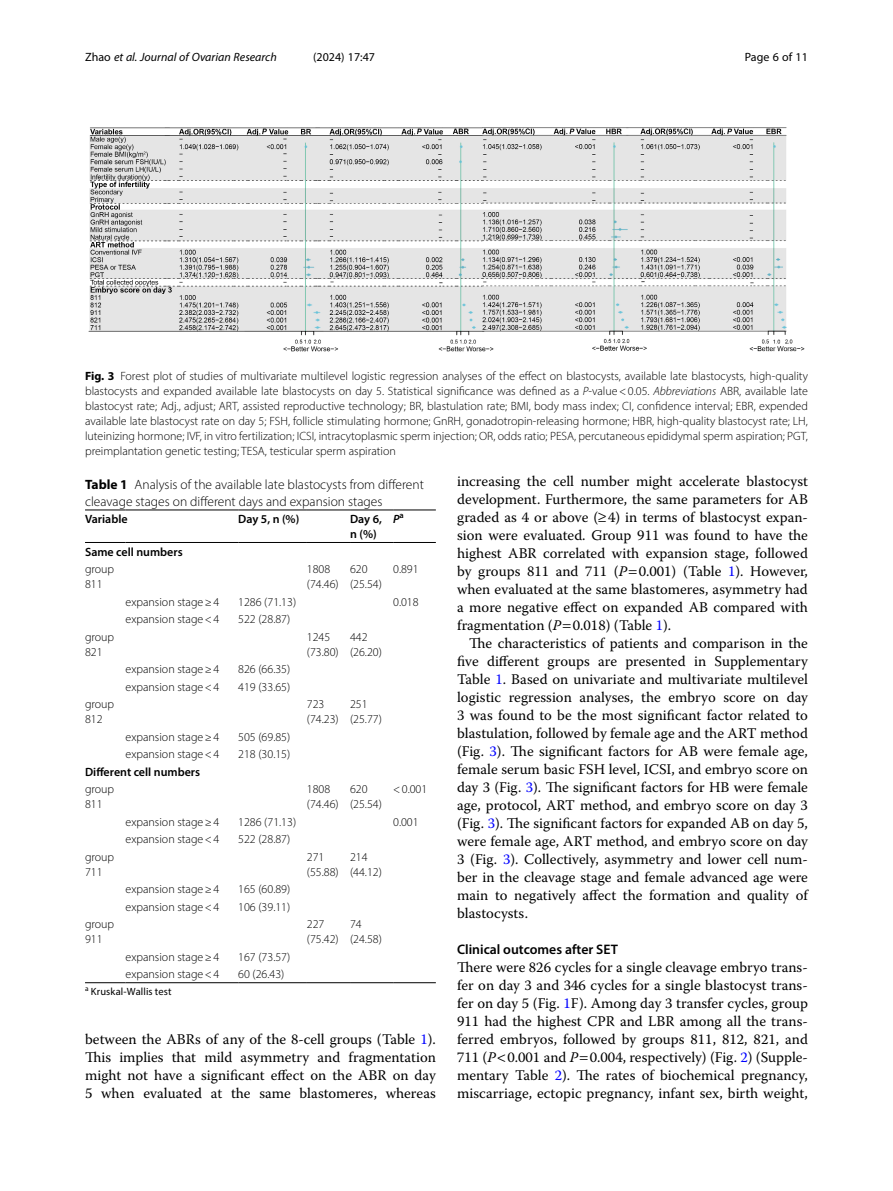
<style>
.page{position:relative;width:893px;height:1191px;background:#fff}
.page>*{position:absolute;margin:0;border:0;box-sizing:border-box;transform-origin:0 0}
.Body_Text_Indent{font:14.7px/18px "Warnock Pro";color:#000;text-align:justify}
.Body_Text{font:14.7px/18px "Warnock Pro";color:#000;text-align:justify}
.Head_2{font:600 13.8px "Myriad Pro";color:#000}
.Table_Caption{font:300 13.5px/16.5px "Myriad Pro";color:#000}
.Figure_Caption{font:300 12px/15px "Myriad Pro";color:#000;text-align:justify}
.Table_Body{font:300 12px/15px "Myriad Pro";color:#000}
.Table_Body-2{font:600 12px "Myriad Pro";color:#000}
.t1{font:italic 12px "Myriad Pro";color:#000}
.Table_Head{font:600 12px/15px "Myriad Pro";color:#000}
.t2{font:12px "Myriad Pro";color:#000}
.Table_Head-2{font:italic 600 12px "Myriad Pro";color:#000}
.Table_Footnote{font:10.5px "Myriad Pro";letter-spacing:.01em;color:#000}
.s1{font-style:normal}
.s2{font-weight:700}
.s3{font-style:italic}
.s4{color:#00f}
</style>
<div class="page">
<hr style="left:85px;top:542px;width:41px;height:1px;background:#000">
<hr style="left:126px;top:542px;width:112px;height:1px;background:#000">
<hr style="left:238px;top:510px;width:69px;height:1px;background:#000">
<hr style="left:307px;top:510px;width:43px;height:1px;background:#000">
<hr style="left:238px;top:542px;width:69px;height:1px;background:#000">
<hr style="left:307px;top:542px;width:43px;height:1px;background:#000">
<hr style="left:350px;top:510px;width:43px;height:1px;background:#000">
<hr style="left:350px;top:542px;width:43px;height:1px;background:#000">
<hr style="left:393px;top:510px;width:43px;height:1px;background:#000">
<hr style="left:393px;top:542px;width:43px;height:1px;background:#000">
<hr style="left:126px;top:982px;width:112px;height:1px;background:#000">
<hr style="left:238px;top:982px;width:69px;height:1px;background:#000">
<hr style="left:307px;top:982px;width:43px;height:1px;background:#000">
<hr style="left:350px;top:982px;width:43px;height:1px;background:#000">
<hr style="left:393px;top:982px;width:43px;height:1px;background:#000">
<hr style="left:85px;top:982px;width:41px;height:1px;background:#000">
<hr style="left:85px;top:510px;width:41px;height:1px;background:#000">
<hr style="left:126px;top:510px;width:112px;height:1px;background:#000">
<img style="left:88px;top:127px;width:717px;height:225px">
<p class="t1" style="left:85px;top:50px;width:193px"><span class="s1">Zhao</span> et al. Journal of Ovarian Research</p>
<p class="t2" style="left:313px;top:50px;width:63px">(2024) 17:47</p>
<p class="t2" style="left:745px;top:50px;width:65px">Page 6 of 11</p>
<p class="Figure_Caption" style="left:85px;top:369px;width:724px"><span class="s2">Fig. 3</span> Forest plot of studies of multivariate multilevel logistic regression analyses of the effect on blastocysts, available late blastocysts, high-quality blastocysts and expanded available late blastocysts on day 5. Statistical significance was defined as a <span class="s3">P</span>-value&lt;0.05. <span class="s3">Abbreviations</span> ABR, available late blastocyst rate; Adj., adjust; ART, assisted reproductive technology; BR, blastulation rate; BMI, body mass index; CI, confidence interval; EBR, expended available late blastocyst rate on day 5; FSH, follicle stimulating hormone; GnRH, gonadotropin-releasing hormone; HBR, high-quality blastocyst rate; LH, luteinizing hormone; IVF, in vitro fertilization; ICSI, intracytoplasmic sperm injection; OR, odds ratio; PESA, percutaneous epididymal sperm aspiration; PGT, preimplantation genetic testing; TESA, testicular sperm aspiration</p>
<p class="Table_Caption" style="left:85px;top:476px;width:340px"><span class="s2">Table 1</span> Analysis of the available late blastocysts from different cleavage stages on different days and expansion stages</p>
<p class="Table_Head" style="left:85px;top:511px;width:44px">Variable</p>
<p class="Table_Head" style="left:238px;top:511px;width:63px">Day 5, n (%)</p>
<p class="Table_Head" style="left:350px;top:511px;width:33px">Day 6, n (%)</p>
<p class="Table_Head-2" style="left:393px;top:511px;width:12px">P<sup>a</sup></p>
<p class="Table_Body-2" style="left:85px;top:544px;width:99px">Same cell numbers</p>
<p class="Table_Body" style="left:85px;top:561px;width:31px">group<br>811</p>
<p class="Table_Body" style="left:307px;top:561px;width:33px">1808 (74.46)</p>
<p class="Table_Body" style="left:350px;top:561px;width:33px">620 (25.54)</p>
<p class="Table_Body" style="left:393px;top:561px;width:27px">0.891</p>
<p class="Table_Body" style="left:126px;top:594px;width:95px">expansion stage≥4</p>
<p class="Table_Body" style="left:238px;top:594px;width:59px">1286 (71.13)</p>
<p class="Table_Body" style="left:393px;top:594px;width:27px">0.018</p>
<p class="Table_Body" style="left:126px;top:611px;width:95px">expansion stage&lt;4</p>
<p class="Table_Body" style="left:238px;top:611px;width:54px">522 (28.87)</p>
<p class="Table_Body" style="left:85px;top:629px;width:31px">group<br>821</p>
<p class="Table_Body" style="left:307px;top:629px;width:33px">1245 (73.80)</p>
<p class="Table_Body" style="left:350px;top:629px;width:33px">442 (26.20)</p>
<p class="Table_Body" style="left:126px;top:661px;width:95px">expansion stage≥4</p>
<p class="Table_Body" style="left:238px;top:661px;width:54px">826 (66.35)</p>
<p class="Table_Body" style="left:126px;top:679px;width:95px">expansion stage&lt;4</p>
<p class="Table_Body" style="left:238px;top:679px;width:54px">419 (33.65)</p>
<p class="Table_Body" style="left:85px;top:696px;width:31px">group<br>812</p>
<p class="Table_Body" style="left:307px;top:696px;width:33px">723 (74.23)</p>
<p class="Table_Body" style="left:350px;top:696px;width:33px">251 (25.77)</p>
<p class="Table_Body" style="left:126px;top:729px;width:95px">expansion stage≥4</p>
<p class="Table_Body" style="left:238px;top:729px;width:54px">505 (69.85)</p>
<p class="Table_Body" style="left:126px;top:746px;width:95px">expansion stage&lt;4</p>
<p class="Table_Body" style="left:238px;top:746px;width:54px">218 (30.15)</p>
<p class="Table_Body-2" style="left:85px;top:764px;width:117px">Different cell numbers</p>
<p class="Table_Body" style="left:85px;top:781px;width:31px">group<br>811</p>
<p class="Table_Body" style="left:307px;top:781px;width:33px">1808 (74.46)</p>
<p class="Table_Body" style="left:350px;top:781px;width:33px">620 (25.54)</p>
<p class="Table_Body" style="left:393px;top:781px;width:36px">&lt;0.001</p>
<p class="Table_Body" style="left:126px;top:814px;width:95px">expansion stage≥4</p>
<p class="Table_Body" style="left:238px;top:814px;width:59px">1286 (71.13)</p>
<p class="Table_Body" style="left:393px;top:814px;width:27px">0.001</p>
<p class="Table_Body" style="left:126px;top:831px;width:95px">expansion stage&lt;4</p>
<p class="Table_Body" style="left:238px;top:831px;width:54px">522 (28.87)</p>
<p class="Table_Body" style="left:85px;top:849px;width:31px">group<br>711</p>
<p class="Table_Body" style="left:307px;top:849px;width:33px">271 (55.88)</p>
<p class="Table_Body" style="left:350px;top:849px;width:33px">214 (44.12)</p>
<p class="Table_Body" style="left:126px;top:881px;width:95px">expansion stage≥4</p>
<p class="Table_Body" style="left:238px;top:881px;width:54px">165 (60.89)</p>
<p class="Table_Body" style="left:126px;top:899px;width:95px">expansion stage&lt;4</p>
<p class="Table_Body" style="left:238px;top:899px;width:54px">106 (39.11)</p>
<p class="Table_Body" style="left:85px;top:916px;width:31px">group<br>911</p>
<p class="Table_Body" style="left:307px;top:916px;width:33px">227 (75.42)</p>
<p class="Table_Body" style="left:350px;top:916px;width:33px">74 (24.58)</p>
<p class="Table_Body" style="left:126px;top:949px;width:95px">expansion stage≥4</p>
<p class="Table_Body" style="left:238px;top:949px;width:54px">167 (73.57)</p>
<p class="Table_Body" style="left:126px;top:966px;width:95px">expansion stage&lt;4</p>
<p class="Table_Body" style="left:238px;top:966px;width:48px">60 (26.43)</p>
<p class="Table_Footnote" style="left:85px;top:984px;width:88px"><sup>a</sup> Kruskal-Wallis test</p>
<p class="Body_Text_Indent" style="left:85px;top:1030px;width:352px">between the ABRs of any of the 8-cell groups (Table <span class="s4">1</span>).<br>This implies that mild asymmetry and fragmentation might not have a significant effect on the ABR on day 5 when evaluated at the same blastomeres, whereas</p>
<p class="Body_Text_Indent" style="left:457px;top:472px;width:352px">increasing the cell number might accelerate blastocyst development. Furthermore, the same parameters for AB graded as 4 or above (≥4) in terms of blastocyst expan&shy;sion were evaluated. Group 911 was found to have the highest ABR correlated with expansion stage, followed by groups 811 and 711 (<span class="s3">P</span> 0.001) (Table <span class="s4">1</span>). However, when evaluated at the same blastomeres, asymmetry had a more negative effect on expanded AB compared with fragmentation (<span class="s3">P</span> 0.018) (Table <span class="s4">1</span>).</p>
<p class="Body_Text_Indent" style="left:457px;top:634px;width:352px;text-indent:12px">The characteristics of patients and comparison in the five different groups are presented in Supplementary Table <span class="s4">1</span>. Based on univariate and multivariate multilevel logistic regression analyses, the embryo score on day 3 was found to be the most significant factor related to blastulation, followed by female age and the ART method (Fig. <span class="s4">3</span>). The significant factors for AB were female age, female serum basic FSH level, ICSI, and embryo score on day 3 (Fig. <span class="s4">3</span>). The significant factors for HB were female age, protocol, ART method, and embryo score on day 3 (Fig. <span class="s4">3</span>). The significant factors for expanded AB on day 5, were female age, ART method, and embryo score on day 3 (Fig. <span class="s4">3</span>). Collectively, asymmetry and lower cell num&shy;ber in the cleavage stage and female advanced age were main to negatively affect the formation and quality of blastocysts.</p>
<p class="Head_2" style="left:457px;top:941px;width:162px">Clinical outcomes after SET</p>
<p class="Body_Text" style="left:457px;top:958px;width:352px">There were 826 cycles for a single cleavage embryo trans&shy;fer on day 3 and 346 cycles for a single blastocyst trans&shy;fer on day 5 (Fig. <span class="s4">1</span>F). Among day 3 transfer cycles, group 911 had the highest CPR and LBR among all the trans&shy;ferred embryos, followed by groups 811, 812, 821, and 711 (<span class="s3">P</span> 0.001 and <span class="s3">P</span> 0.004, respectively) (Fig. <span class="s4">2</span>) (Supple&shy;mentary Table <span class="s4">2</span>). The rates of biochemical pregnancy, miscarriage, ectopic pregnancy, infant sex, birth weight,</p>
</div>
